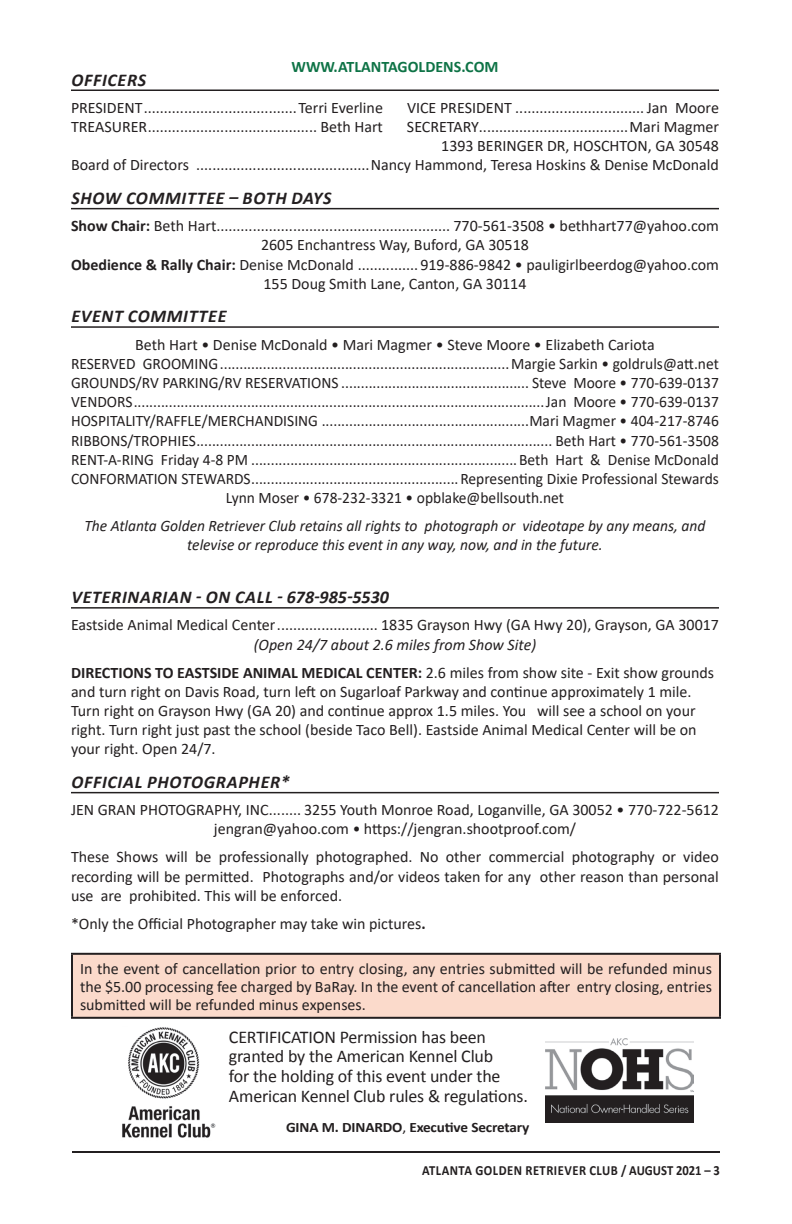
<style>
.page{position:relative;width:792px;height:1224px;background:#fff}
.page>*{position:absolute;margin:0;border:0;box-sizing:border-box;transform-origin:0 0}
.t1{font:18px/19.8px "Calibri";letter-spacing:-.01em;color:#231f20}
.PLHeaders{font:italic 700 18px "Calibri";letter-spacing:.04em;color:#231f20}
.MainText27{font:16px/19.2px "Calibri";color:#231f20;text-align:justify}
.MainText13{font:16px "Calibri";color:#231f20}
.MainText27-2{font:italic 16px/19.2px "Calibri";color:#231f20;text-align:center}
.MainText13-2{font:700 16px "Calibri";color:#0e7346}
.t2{font:700 14.4px "Calibri";letter-spacing:-.01em;color:#231f20;scale:1.06 1}
.t3{font:700 14px "Calibri";letter-spacing:.04em;color:#231f20;scale:.9 1}
.s1{font-weight:700}
.s2{font-weight:400}
</style>
<div class="page">
<hr style="left:71px;top:90px;width:648px;height:1px;background:#231f20">
<hr style="left:71px;top:208px;width:648px;height:1px;background:#231f20">
<hr style="left:71px;top:326px;width:648px;height:2px;background:#231f20">
<hr style="left:71px;top:607px;width:648px;height:2px;background:#231f20">
<hr style="left:71px;top:792px;width:648px;height:1px;background:#231f20">
<div style="left:72px;top:954px;width:648px;height:64px;background:#fbdacb"></div>
<hr style="left:71px;top:953px;width:650px;height:2px;background:#231f20">
<hr style="left:71px;top:955px;width:2px;height:62px;background:#231f20">
<hr style="left:719px;top:955px;width:2px;height:62px;background:#231f20">
<hr style="left:71px;top:1017px;width:650px;height:2px;background:#231f20">
<img style="left:545px;top:1038px;width:149px;height:85px">
<img style="left:122px;top:1027px;width:94px;height:111px">
<hr style="left:72px;top:1151px;width:648px;height:2px;background:#231f20">
<p class="MainText13-2" style="left:292px;top:55px;width:208px">WWW.ATLANTAGOLDENS.COM</p>
<p class="PLHeaders" style="left:71px;top:67px;width:76px">OFFICERS</p>
<p class="MainText13" style="left:71px;top:96px;width:313px">PRESIDENT......................................Terri Everline</p>
<p class="MainText13" style="left:407px;top:96px;width:314px">VICE PRESIDENT ................................Jan Moore</p>
<p class="MainText13" style="left:71px;top:115px;width:313px">TREASURER.......................................... Beth Hart</p>
<p class="MainText13" style="left:407px;top:115px;width:314px">SECRETARY.....................................Mari Magmer</p>
<p class="MainText27" style="left:441px;top:136px;width:279px">1393 BERINGER DR, HOSCHTON, GA 30548</p>
<p class="MainText27" style="left:71px;top:155px;width:649px">Board of Directors ...........................................Nancy Hammond, Teresa Hoskins &amp; Denise McDonald</p>
<p class="PLHeaders" style="left:71px;top:185px;width:262px">SHOW COMMITTEE – BOTH DAYS</p>
<p class="MainText27" style="left:71px;top:216px;width:649px"><span class="s1">Show Chair:</span> Beth Hart.......................................................... 770-561-3508 • bethhart77@yahoo.com</p>
<p class="MainText27" style="left:261px;top:235px;width:269px">2605 Enchantress Way, Buford, GA 30518</p>
<p class="MainText27" style="left:71px;top:254px;width:649px"><span class="s1">Obedience &amp; Rally Chair:</span> Denise McDonald ............... 919-886-9842 • pauligirlbeerdog@yahoo.com</p>
<p class="MainText27" style="left:264px;top:273px;width:264px">155 Doug Smith Lane, Canton, GA 30114</p>
<p class="PLHeaders" style="left:71px;top:304px;width:157px">EVENT COMMITTEE</p>
<p class="MainText13" style="left:135px;top:333px;width:521px">Beth Hart • Denise McDonald • Mari Magmer • Steve Moore • Elizabeth Cariota</p>
<p class="MainText27" style="left:71px;top:353px;width:649px">RESERVED GROOMING..........................................................................Margie Sarkin • goldruls@att.net</p>
<p class="MainText27" style="left:71px;top:373px;width:649px">GROUNDS/RV PARKING/RV RESERVATIONS ................................................ Steve Moore • 770-639-0137</p>
<p class="MainText27" style="left:71px;top:392px;width:650px">VENDORS.........................................................................................................Jan Moore • 770-639-0137</p>
<p class="MainText27" style="left:71px;top:411px;width:650px">HOSPITALITY/RAFFLE/MERCHANDISING .....................................................Mari Magmer • 404-217-8746</p>
<p class="MainText27" style="left:71px;top:430px;width:650px">RIBBONS/TROPHIES........................................................................................... Beth Hart • 770-561-3508</p>
<p class="MainText27" style="left:71px;top:449px;width:649px">RENT-A-RING Friday 4-8 PM ....................................................................Beth Hart &amp; Denise McDonald</p>
<p class="MainText27" style="left:71px;top:469px;width:649px">CONFORMATION STEWARDS.....................................................Representing Dixie Professional Stewards</p>
<p class="MainText27" style="left:226px;top:488px;width:340px">Lynn Moser • 678-232-3321 • opblake@bellsouth.net</p>
<p class="MainText27-2" style="left:84px;top:515px;width:623px">The Atlanta Golden Retriever Club retains all rights to photograph or videotape by any means, and televise or reproduce this event in any way, now, and in the future.</p>
<p class="PLHeaders" style="left:71px;top:584px;width:319px">VETERINARIAN - ON CALL - 678-985-5530</p>
<p class="MainText27" style="left:71px;top:615px;width:650px">Eastside Animal Medical Center......................... 1835 Grayson Hwy (GA Hwy 20), Grayson, GA 30017</p>
<p class="MainText27-2" style="left:254px;top:634px;width:284px">(Open 24/7 about 2.6 miles from Show Site)</p>
<p class="MainText27" style="left:71px;top:662px;width:645px;text-align:left"><span class="s1">DIRECTIONS TO EASTSIDE ANIMAL MEDICAL CENTER:</span> 2.6 miles from show site - Exit show grounds and turn right on Davis Road, turn left on Sugarloaf Parkway and continue approximately 1 mile.<br>Turn right on Grayson Hwy (GA 20) and continue approx 1.5 miles. You will see a school on your right. Turn right just past the school (beside Taco Bell). Eastside Animal Medical Center will be on your right. Open 24/7.</p>
<p class="PLHeaders" style="left:71px;top:769px;width:220px">OFFICIAL PHOTOGRAPHER*</p>
<p class="MainText27" style="left:71px;top:800px;width:650px">JEN GRAN PHOTOGRAPHY, INC........ 3255 Youth Monroe Road, Loganville, GA 30052 • 770-722-5612</p>
<p class="MainText27" style="left:214px;top:819px;width:364px">jengran@yahoo.com • https://jengran.shootproof.com/</p>
<p class="MainText27" style="left:71px;top:847px;width:649px">These Shows will be professionally photographed. No other commercial photography or video recording will be permitted. Photographs and/or videos taken for any other reason than personal use are prohibited. This will be enforced.</p>
<p class="MainText27" style="left:71px;top:913px;width:356px">*Only the Official Photographer may take win pictures<span class="s1">.</span></p>
<p class="MainText27" style="left:80px;top:959px;width:634px;line-height:18px">In the event of cancellation prior to entry closing, any entries submitted will be refunded minus the $5.00 processing fee charged by BaRay. In the event of cancellation after entry closing, entries submitted will be refunded minus expenses.</p>
<p class="t1" style="left:229px;top:1027px;width:300px">CERTIFICATION Permission has been granted by the American Kennel Club<br>for the holding of this event under the American Kennel Club rules &amp; regulations.</p>
<p class="t2" style="left:286px;top:1119px;width:231px">GINA M. DINARDO<span class="s2">,</span> Executive Secretary</p>
<p class="t3" style="left:422px;top:1160px;width:333px">ATLANTA GOLDEN RETRIEVER CLUB / AUGUST 2021 – 3</p>
</div>
